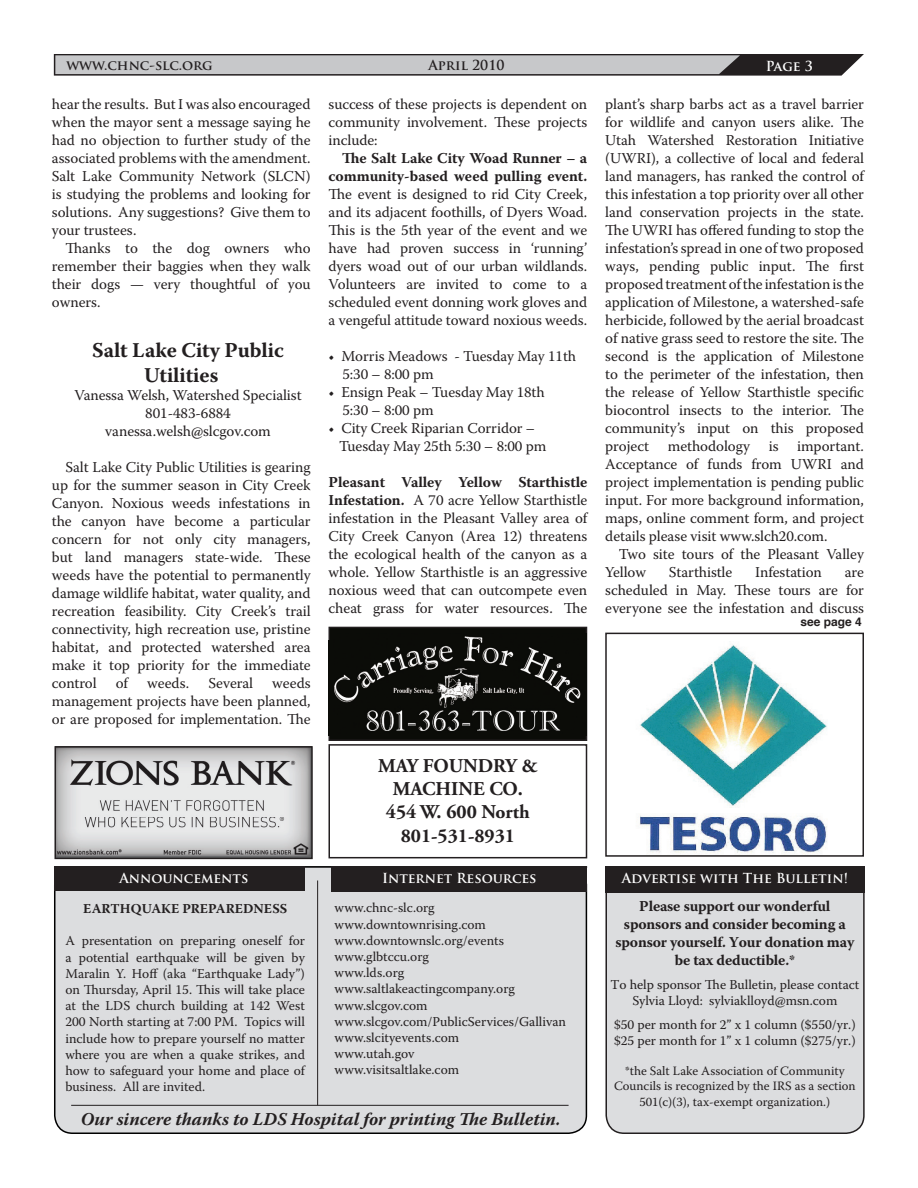
<style>
.page{position:relative;width:918px;height:1188px;background:#fff}
.page>*{position:absolute;margin:0;border:0;box-sizing:border-box;transform-origin:0 0}
.t1{font:700 21px/25.2px "Warnock Pro";letter-spacing:-.005em;color:#231f20}
.t2{font:700 19.5px/23.4px "Adobe Garamond Pro";color:#231f20;text-align:center}
.t3{font:italic 700 18px "Warnock Pro";color:#231f20}
.t4{font:15px/18px "Warnock Pro";letter-spacing:-.005em;color:#231f20;text-align:justify}
.t5{font:700 15px/18px "Warnock Pro";letter-spacing:-.01em;color:#231f20;text-align:right}
.t6{font:13.5px/16.2px "Warnock Pro";color:#231f20}
.t7{font:700 13.5px "Trajan Pro";color:#fff}
.t8{font:700 13.5px "Trajan Pro";color:#231f20}
.t9{font:700 13.5px "Warnock Pro";letter-spacing:.005em;color:#231f20}
.t10{font:12.75px/15.3px "Warnock Pro";color:#231f20;text-align:center}
.t11{font:700 12px "Helvetica";color:#231f20}
.s1{font-weight:700}
</style>
<div class="page">
<svg style="left:54px;top:54px;width:810px;height:22px;background:#9e9d9f"></svg>
<div style="left:328px;top:744px;width:259px;height:114px;border:2px solid #231f20"></div>
<div style="left:55px;top:867px;width:531px;height:266px;background:#dcdddf;border-radius:18px"></div>
<div style="left:54px;top:866px;width:533px;height:268px;border:2px solid #000;border-radius:18px"></div>
<div style="left:54px;top:866px;width:251px;height:25px;background:#231f20"></div>
<hr style="left:317px;top:880px;width:1px;height:225px;background:#231f20">
<div style="left:332px;top:866px;width:255px;height:26px;background:#231f20"></div>
<hr style="left:71px;top:1105px;width:498px;height:1px;background:#231f20">
<div style="left:606px;top:870px;width:258px;height:263px;background:#dcdddf;border-radius:18px"></div>
<div style="left:605px;top:869px;width:260px;height:265px;border:2px solid #231f20;border-radius:18px"></div>
<div style="left:605px;top:866px;width:260px;height:26px;background:#231f20"></div>
<img style="left:639px;top:644px;width:188px;height:210px">
<div style="left:605px;top:633px;width:259px;height:224px;border:2px solid #231f20"></div>
<img style="left:57px;top:749px;width:253px;height:107px">
<div style="left:54px;top:746px;width:259px;height:113px;border:2px solid #231f20"></div>
<div style="left:329px;top:627px;width:257px;height:113px;background:#0b0c08"></div>
<div style="left:328px;top:627px;width:259px;height:114px;border:2px solid #231f20"></div>
<div style="left:328px;top:640px;width:259px;height:95px;background:#0b0c08"></div>
<img style="left:334px;top:633px;width:252px;height:98px">
<p class="t8" style="left:66px;top:57px;width:148px">www.chnc-slc.org</p>
<p class="t8" style="left:428px;top:57px;width:78px">April 2010</p>
<p class="t7" style="left:766px;top:58px;width:48px">Page 3</p>
<p class="t4" style="left:52px;top:94px;width:260px">hear the results. But I was also encouraged when the mayor sent a message saying he had no objection to further study of the associated problems with the amendment.<br>Salt Lake Community Network (SLCN) is studying the problems and looking for solutions. Any suggestions? Give them to your trustees.</p>
<p class="t4" style="left:52px;top:238px;width:260px;text-indent:14px">Thanks to the dog owners who remember their baggies when they walk their dogs — very thoughtful of you owners.</p>
<h1 class="t1" style="left:144px;top:337px;width:141px;text-indent:-52px">Salt Lake City Public<br>Utilities</h1>
<p class="t4" style="left:74px;top:386px;width:229px;text-align:center">Vanessa Welsh, Watershed Specialist<br>801-483-6884 vanessa.welsh@slcgov.com</p>
<p class="t4" style="left:52px;top:458px;width:260px;text-indent:14px">Salt Lake City Public Utilities is gearing up for the summer season in City Creek Canyon. Noxious weeds infestations in the canyon have become a particular concern for not only city managers, but land managers state-wide. These weeds have the potential to permanently damage wildlife habitat, water quality, and recreation feasibility. City Creek’s trail connectivity, high recreation use, pristine habitat, and protected watershed area make it top priority for the immediate control</p>
<p class="t4" style="left:52px;top:674px;width:260px;text-indent:220px">weeds management projects have been planned, or are proposed for implementation. The</p>
<p class="t4" style="left:116px;top:674px;width:14px">of</p>
<p class="t4" style="left:147px;top:674px;width:44px">weeds.</p>
<p class="t4" style="left:208px;top:674px;width:46px">Several</p>
<p class="t7" style="left:119px;top:869px;width:130px">Announcements</p>
<p class="t9" style="left:83px;top:900px;width:205px">EARTHQUAKE PREPAREDNESS</p>
<p class="t6" style="left:65px;top:933px;width:241px;text-align:justify">A presentation on preparing oneself for a potential earthquake will be given by Maralin Y. Hoff (aka “Earthquake Lady”) on Thursday, April 15. This will take place at the LDS church building at 142 West 200 North starting at 7:00 PM. Topics will include how to prepare yourself no matter where you are when a quake strikes, and how to safeguard your home and place of business. All are invited.</p>
<p class="t4" style="left:329px;top:94px;width:260px">success of these projects is dependent on community involvement. These projects include:</p>
<p class="t5" style="left:329px;top:148px;width:260px">The Salt Lake City Woad Runner – a community-based weed pulling event.</p>
<p class="t4" style="left:329px;top:184px;width:260px">The event is designed to rid City Creek, and its adjacent foothills, of Dyers Woad.<br>This is the 5th year of the event and we have had proven success in ‘running’ dyers woad out of our urban wildlands.<br>Volunteers are invited to come to a scheduled event donning work gloves and a vengeful attitude toward noxious weeds.</p>
<p class="t4" style="left:342px;top:346px;width:235px;text-indent:-14px">• Morris Meadows - Tuesday May 11th<br>5:30 – 8:00 pm</p>
<p class="t4" style="left:342px;top:382px;width:204px;text-indent:-14px">• Ensign Peak – Tuesday May 18th<br>5:30 – 8:00 pm</p>
<p class="t4" style="left:339px;top:418px;width:209px;text-indent:-10px">• City Creek Riparian Corridor –<br>Tuesday May 25th 5:30 – 8:00 pm</p>
<p class="t4" style="left:329px;top:472px;width:260px"><span class="s1">Pleasant Valley Yellow Starthistle Infestation.</span> A 70 acre Yellow Starthistle infestation in the Pleasant Valley area of City Creek Canyon (Area 12) threatens the ecological health of the canyon as a whole. Yellow Starthistle is an aggressive noxious weed that can outcompete even cheat grass for water resources. The</p>
<h2 class="t2" style="left:378px;top:754px;width:161px">MAY FOUNDRY &amp;<br>MACHINE CO.<br>454 W. 600 North<br>801-531-8931</h2>
<p class="t7" style="left:382px;top:870px;width:156px">Internet Resources</p>
<p class="t6" style="left:335px;top:900px;width:233px">www.chnc-slc.org www.downtownrising.com www.downtownslc.org/events www.glbtccu.org<br>www.lds.org www.saltlakeactingcompany.org www.slcgov.com www.slcgov.com/PublicServices/Gallivan www.slcityevents.com<br>www.utah.gov<br>www.visitsaltlake.com</p>
<p class="t3" style="left:81px;top:1108px;width:481px">Our sincere thanks to LDS Hospital for printing The Bulletin.</p>
<p class="t4" style="left:605px;top:94px;width:260px">plant’s sharp barbs act as a travel barrier for wildlife and canyon users alike. The Utah Watershed Restoration Initiative (UWRI), a collective of local and federal land managers, has ranked the control of this infestation a top priority over all other land conservation projects in the state.<br>The UWRI has offered funding to stop the infestation’s spread in one of two proposed ways, pending public input. The first proposed treatment of the infestation is the application of Milestone, a watershed-safe herbicide, followed by the aerial broadcast of native grass seed to restore the site. The second is the application of Milestone to the perimeter of the infestation, then the release of Yellow Starthistle specific biocontrol insects to the interior. The community’s input on this proposed project methodology is important.<br>Acceptance of funds from UWRI and project implementation is pending public input. For more background information, maps, online comment form, and project details please visit www.slch20.com.</p>
<p class="t4" style="left:605px;top:544px;width:260px;text-indent:14px">Two site tours of the Pleasant Valley<br>Yellow</p>
<p class="t4" style="left:669px;top:562px;width:65px">Starthistle</p>
<p class="t4" style="left:755px;top:562px;width:68px">Infestation</p>
<p class="t4" style="left:605px;top:562px;width:260px;text-indent:240px">are scheduled in May. These tours are for everyone see the infestation and discuss</p>
<p class="t11" style="left:801px;top:612px;width:63px">see page 4</p>
<p class="t7" style="left:622px;top:869px;width:228px">Advertise with The Bulletin!</p>
<p class="t5" style="left:615px;top:897px;width:240px;text-align:center">Please support our wonderful sponsors and consider becoming a sponsor yourself. Your donation may be tax deductible.*</p>
<p class="t6" style="left:610px;top:976px;width:251px;text-align:center">To help sponsor The Bulletin, please contact<br>Sylvia Lloyd: sylviaklloyd@msn.com</p>
<p class="t6" style="left:614px;top:1016px;width:243px">$50 per month for 2” x 1 column ($550/yr.) $25 per month for 1” x 1 column ($275/yr.)</p>
<p class="t10" style="left:614px;top:1063px;width:243px">*the Salt Lake Association of Community<br>Councils is recognized by the IRS as a section<br>501(c)(3), tax-exempt organization.)</p>
</div>
